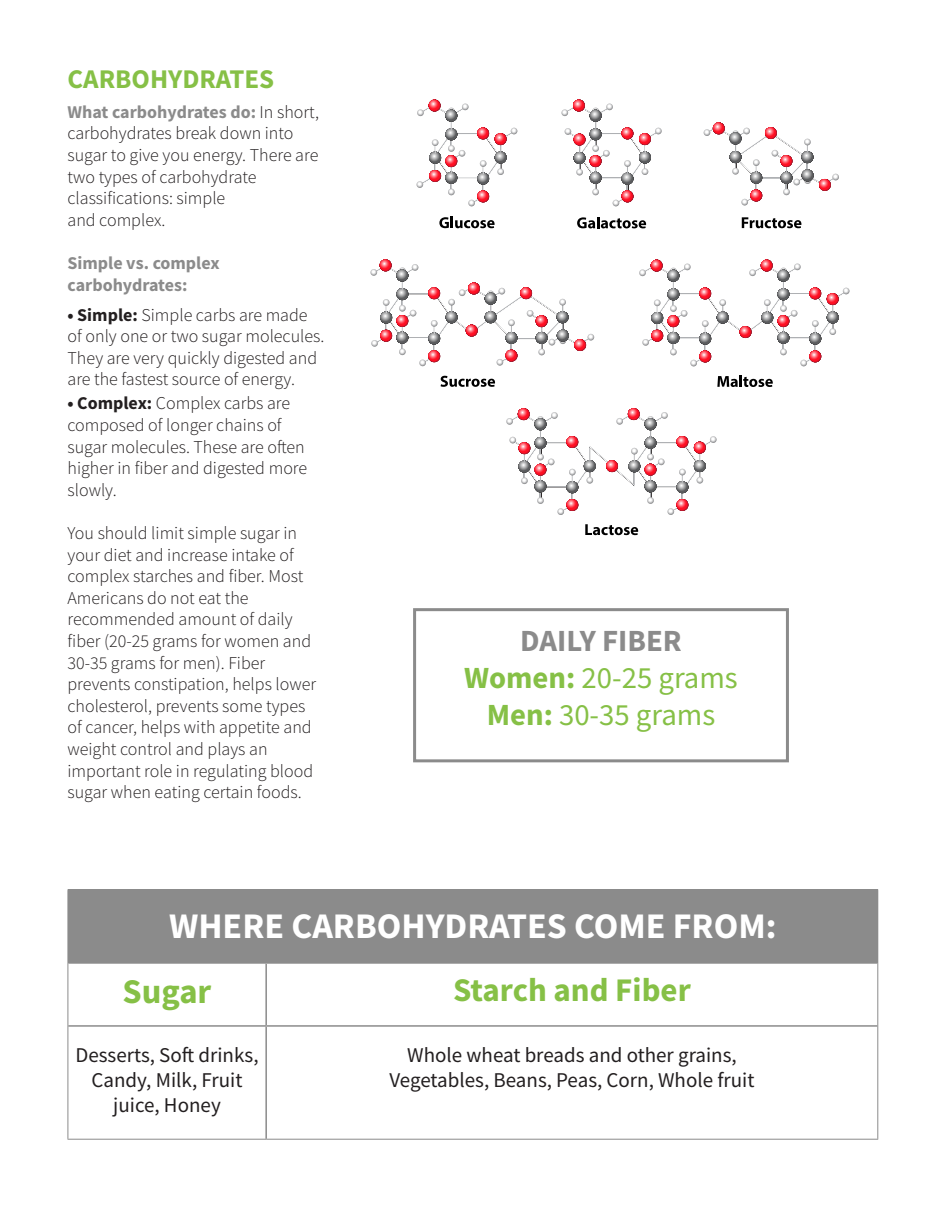
<style>
.page{position:relative;width:945px;height:1215px;background:#fff}
.page>*{position:absolute;margin:0;border:0;box-sizing:border-box;transform-origin:0 0}
.t1{font:700 36px "Source Sans Pro";color:#fff}
.t2{font:700 34.65px "Source Sans Pro";color:#86c046}
.t3{font:700 33px "Source Sans Pro";color:#86c046}
.t4{font:30.75px "Source Sans Pro";color:#86c046}
.t5{font:700 30.75px "Source Sans Pro";color:#8b8b8b}
.t6{font:700 27px "Source Sans Pro";color:#86c046}
.t7{font:21px/25.2px "Source Sans Pro";color:#231f20;text-align:center}
.t8{font:300 18px/21.6px "Source Sans Pro";color:#231f20}
.t9{font:700 18px "Source Sans Pro";color:#8b8b8b}
.s1{font-weight:700;color:#8b8b8b}
.s2{font-weight:700}
</style>
<div class="page">
<div style="left:413px;top:608px;width:376px;height:154px;border:3px solid #8b8b8b"></div>
<svg style="left:439px;top:217px;width:56px;height:11px"></svg>
<svg style="left:742px;top:217px;width:59px;height:11px"></svg>
<svg style="left:577px;top:217px;width:69px;height:11px"></svg>
<svg style="left:585px;top:524px;width:53px;height:11px"></svg>
<svg style="left:441px;top:376px;width:54px;height:11px"></svg>
<svg style="left:717px;top:375px;width:56px;height:12px"></svg>
<svg style="left:704px;top:122px;width:135px;height:84px"></svg>
<svg style="left:561px;top:100px;width:101px;height:106px"></svg>
<svg style="left:506px;top:408px;width:211px;height:107px"></svg>
<svg style="left:370px;top:259px;width:224px;height:107px"></svg>
<svg style="left:639px;top:260px;width:211px;height:106px"></svg>
<svg style="left:416px;top:99px;width:101px;height:107px"></svg>
<div style="left:68px;top:890px;width:810px;height:73px;background:#8b8b8b"></div>
<hr style="left:68px;top:962px;width:198px;height:2px;background:#8b8b8b">
<hr style="left:266px;top:962px;width:611px;height:2px;background:#8b8b8b">
<hr style="left:265px;top:964px;width:2px;height:61px;background:#8b8b8b">
<hr style="left:68px;top:1025px;width:198px;height:2px;background:#8b8b8b">
<hr style="left:266px;top:1025px;width:611px;height:2px;background:#8b8b8b">
<hr style="left:265px;top:1027px;width:2px;height:112px;background:#8b8b8b">
<hr style="left:68px;top:889px;width:198px;height:1px;background:#8b8b8b">
<hr style="left:67px;top:890px;width:1px;height:73px;background:#8b8b8b">
<hr style="left:266px;top:889px;width:612px;height:1px;background:#8b8b8b">
<hr style="left:67px;top:963px;width:1px;height:63px;background:#8b8b8b">
<hr style="left:877px;top:963px;width:1px;height:63px;background:#8b8b8b">
<hr style="left:67px;top:1026px;width:1px;height:113px;background:#8b8b8b">
<hr style="left:877px;top:1026px;width:1px;height:113px;background:#8b8b8b">
<hr style="left:68px;top:1139px;width:198px;height:1px;background:#8b8b8b">
<hr style="left:266px;top:1139px;width:612px;height:1px;background:#8b8b8b">
<p class="t6" style="left:68px;top:61px;width:208px">CARBOHYDRATES</p>
<p class="t8" style="left:68px;top:101px;width:253px"><span class="s1">What carbohydrates do:</span> In short, carbohydrates break down into sugar to give you energy. There are two types of carbohydrate</p>
<p class="t8" style="left:68px;top:187px;width:159px">classifications: simple</p>
<p class="t8" style="left:68px;top:209px;width:99px">and complex.</p>
<p class="t9" style="left:68px;top:251px;width:154px">Simple vs. complex</p>
<p class="t9" style="left:68px;top:272px;width:122px">carbohydrates:</p>
<p class="t8" style="left:68px;top:304px;width:242px"><span class="s2">• Simple:</span> Simple carbs are made</p>
<p class="t8" style="left:68px;top:325px;width:258px">of only one or two sugar molecules.<br>They are very quickly digested and are the fastest source of energy.</p>
<p class="t8" style="left:68px;top:393px;width:224px"><span class="s2">• Complex:</span> Complex carbs are</p>
<p class="t8" style="left:68px;top:414px;width:216px">composed of longer chains of</p>
<p class="t8" style="left:68px;top:436px;width:241px">sugar molecules. These are often higher in fiber and digested more slowly.</p>
<p class="t8" style="left:68px;top:522px;width:237px">You should limit simple sugar in your diet and increase intake of complex starches and fiber. Most<br>Americans do not eat the</p>
<p class="t8" style="left:68px;top:609px;width:245px">recommended amount of daily fiber (20-25 grams for women and<br>30-35 grams for men). Fiber</p>
<p class="t8" style="left:68px;top:673px;width:250px">prevents constipation, helps lower</p>
<p class="t8" style="left:68px;top:695px;width:246px">cholesterol, prevents some types of cancer, helps with appetite and weight control and plays an</p>
<p class="t8" style="left:68px;top:760px;width:247px">important role in regulating blood sugar when eating certain foods.</p>
<p class="t5" style="left:520px;top:620px;width:163px">DAILY FIBER</p>
<p class="t4" style="left:464px;top:658px;width:275px"><span class="s2">Women:</span> 20-25 grams</p>
<p class="t4" style="left:487px;top:695px;width:230px"><span class="s2">Men:</span> 30-35 grams</p>
<p class="t1" style="left:169px;top:902px;width:609px">WHERE CARBOHYDRATES COME FROM:</p>
<p class="t2" style="left:123px;top:968px;width:90px">Sugar</p>
<p class="t3" style="left:453px;top:968px;width:239px">Starch and Fiber</p>
<p class="t7" style="left:76px;top:1042px;width:185px">Desserts, Soft drinks,<br>Candy, Milk, Fruit juice, Honey</p>
<p class="t7" style="left:407px;top:1042px;width:331px">Whole wheat breads and other grains,</p>
<p class="t7" style="left:389px;top:1067px;width:367px">Vegetables, Beans, Peas, Corn, Whole fruit</p>
</div>
